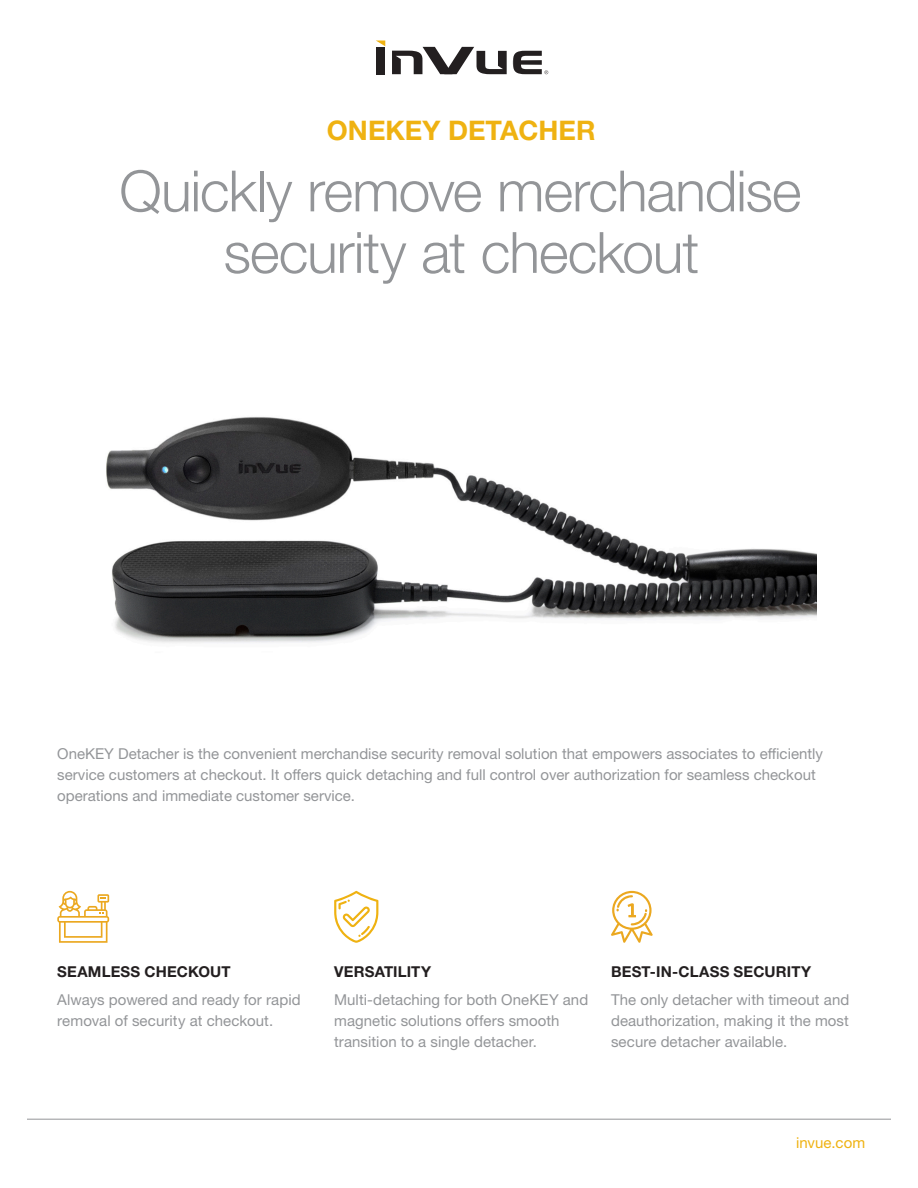
<style>
.page{position:relative;width:918px;height:1188px;background:#fff}
.page>*{position:absolute;margin:0;border:0;box-sizing:border-box;transform-origin:0 0}
.t1{font:300 57px/61.5px "Helvetica Neue LT Std";letter-spacing:-.02em;color:#939598;text-align:center}
.Headers{font:700 27px "Helvetica Neue LT Std";color:#efb211}
.Body_Copy{font:15px/21px "Helvetica Neue LT Std";color:#939598}
.t2{font:700 15px "Helvetica Neue LT Std";letter-spacing:.01em;color:#231f20}
.t3{font:15px "Helvetica Neue LT Std";letter-spacing:.005em;color:#efb211}
</style>
<div class="page">
<svg style="left:334px;top:891px;width:44px;height:52px"></svg>
<hr style="left:27px;top:1119px;width:864px;height:1px;background:#939598">
<div style="left:376px;top:47px;width:9px;height:27px;background:#231f20"></div>
<svg style="left:392px;top:47px;width:115px;height:27px"></svg>
<svg style="left:376px;top:40px;width:9px;height:6px"></svg>
<svg style="left:513px;top:51px;width:35px;height:23px"></svg>
<svg style="left:57px;top:891px;width:52px;height:52px"></svg>
<svg style="left:611px;top:891px;width:42px;height:52px"></svg>
<img style="left:106px;top:417px;width:710px;height:226px">
<p class="Headers" style="left:327px;top:114px;width:270px">ONEKEY DETACHER</p>
<p class="t1" style="left:119px;top:159px;width:684px">Quickly remove merchandise security at checkout</p>
<p class="Body_Copy" style="left:57px;top:743px;width:767px">OneKEY Detacher is the convenient merchandise security removal solution that empowers associates to efficiently service customers at checkout. It offers quick detaching and full control over authorization for seamless checkout operations and immediate customer service.</p>
<p class="t2" style="left:57px;top:962px;width:175px">SEAMLESS CHECKOUT</p>
<p class="Body_Copy" style="left:57px;top:989px;width:245px">Always powered and ready for rapid removal of security at checkout.</p>
<p class="t2" style="left:334px;top:962px;width:98px">VERSATILITY</p>
<p class="Body_Copy" style="left:334px;top:989px;width:256px">Multi-detaching for both OneKEY and magnetic solutions offers smooth transition to a single detacher.</p>
<p class="t2" style="left:611px;top:962px;width:202px">BEST-IN-CLASS SECURITY</p>
<p class="Body_Copy" style="left:611px;top:989px;width:240px;text-align:justify">The only detacher with timeout and deauthorization, making it the most secure detacher available.</p>
<p class="t3" style="left:796px;top:1133px;width:71px">invue.com</p>
</div>
